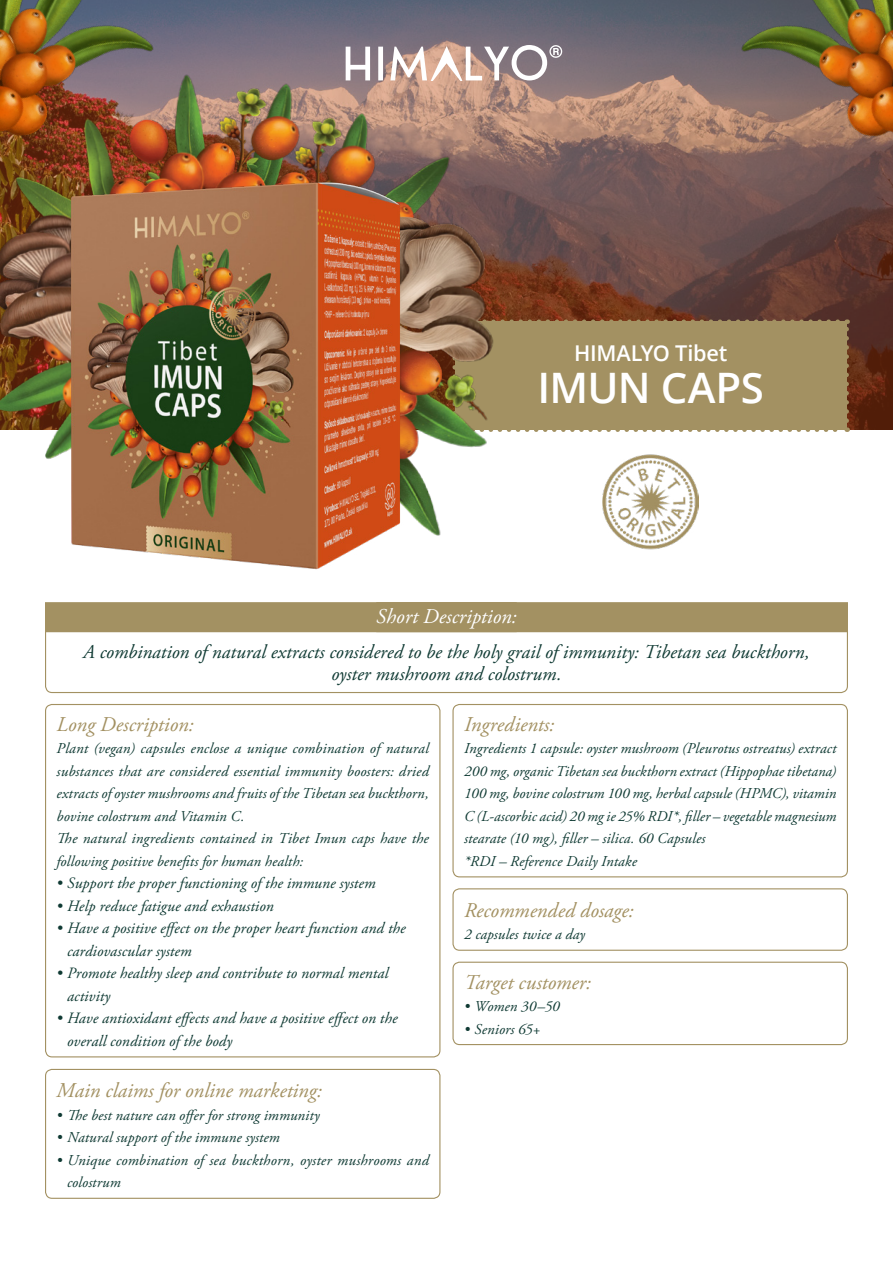
<style>
.page{position:relative;width:893px;height:1263px;background:#fff}
.page>*{position:absolute;margin:0;border:0;box-sizing:border-box;transform-origin:0 0}
.t1{font:600 42px "Open Sans";letter-spacing:-.015em;color:#fff}
.t2{font:600 21.75px "Open Sans";letter-spacing:-.01em;color:#fff}
.t3{font:italic 21px "Adobe Garamond Pro";color:#a39162}
.t4{font:italic 21px "Adobe Garamond Pro";color:#fff}
.t5{font:italic 19.5px/22.5px "Adobe Garamond Pro";color:#0f3a33;text-align:center}
.t6{font:italic 15.75px/22.5px "Adobe Garamond Pro";letter-spacing:.005em;color:#0f3a33}
.t7{font:italic 15px/22.5px "Adobe Garamond Pro";letter-spacing:.005em;color:#0f3a33}
</style>
<div class="page">
<svg style="left:200px;top:0;width:693px;height:429px;background:#735956"></svg>
<svg style="left:346px;top:45px;width:216px;height:36px"></svg>
<svg style="left:45px;top:632px;width:803px;height:62px"></svg>
<div style="left:45px;top:704px;width:395px;height:353px;border:1px solid #a39162;border-radius:7px"></div>
<div style="left:45px;top:1069px;width:395px;height:130px;border:1px solid #a39162;border-radius:7px"></div>
<div style="left:45px;top:602px;width:803px;height:30px;background:#a39162"></div>
<div style="left:455px;top:322px;width:392px;height:108px;background:#a39162"></div>
<svg style="left:506px;top:427px;width:342px;height:5px"></svg>
<svg style="left:844px;top:319px;width:5px;height:102px"></svg>
<svg style="left:505px;top:319px;width:333px;height:3px"></svg>
<div style="left:452px;top:704px;width:396px;height:173px;border:1px solid #a39162;border-radius:7px"></div>
<div style="left:452px;top:888px;width:396px;height:63px;border:1px solid #a39162;border-radius:7px"></div>
<img style="left:0;top:0;width:200px;height:62px">
<img style="left:694px;top:0;width:199px;height:173px">
<img style="left:0;top:62px;width:304px;height:368px">
<img style="left:280px;top:91px;width:225px;height:445px">
<img style="left:41px;top:180px;width:389px;height:390px">
<div style="left:452px;top:962px;width:396px;height:83px;border:1px solid #a39162;border-radius:7px"></div>
<img style="left:603px;top:454px;width:96px;height:95px">
<h2 class="t2" style="left:574px;top:338px;width:155px">HIMALYO Tibet</h2>
<h1 class="t1" style="left:537px;top:359px;width:228px">IMUN CAPS</h1>
<h3 class="t4" style="left:376px;top:604px;width:142px">Short Description:</h3>
<h3 class="t5" style="left:83px;top:641px;width:728px">A combination of natural extracts considered to be the holy grail of immunity: Tibetan sea buckthorn, oyster mushroom and colostrum.</h3>
<h3 class="t3" style="left:57px;top:711px;width:139px">Long Description:</h3>
<p class="t7" style="left:57px;top:738px;width:374px">Plant (vegan) capsules enclose a unique combination of natural substances that are considered essential immunity boosters: dried extracts of oyster mushrooms and fruits of the Tibetan sea buckthorn, bovine colostrum and Vitamin C.<br>The natural ingredients contained in Tibet Imun caps have the following positive benefits for human health:</p>
<p class="t6" style="left:57px;top:872px;width:320px">• Support the proper functioning of the immune system</p>
<p class="t6" style="left:57px;top:895px;width:218px">• Help reduce fatigue and exhaustion</p>
<p class="t6" style="left:67px;top:917px;width:340px;text-indent:-11px">• Have a positive effect on the proper heart function and the cardiovascular system</p>
<p class="t6" style="left:67px;top:962px;width:323px;text-indent:-11px">• Promote healthy sleep and contribute to normal mental activity</p>
<p class="t6" style="left:67px;top:1007px;width:332px;text-indent:-11px">• Have antioxidant effects and have a positive effect on the overall condition of the body</p>
<h3 class="t3" style="left:57px;top:1078px;width:267px">Main claims for online marketing:</h3>
<p class="t7" style="left:57px;top:1104px;width:264px">• The best nature can offer for strong immunity</p>
<p class="t7" style="left:57px;top:1126px;width:225px">• Natural support of the immune system</p>
<p class="t7" style="left:67px;top:1149px;width:363px;text-indent:-10px">• Unique combination of sea buckthorn, oyster mushrooms and colostrum</p>
<h3 class="t3" style="left:464px;top:711px;width:92px">Ingredients:</h3>
<p class="t7" style="left:464px;top:738px;width:374px">Ingredients 1 capsule: oyster mushroom (Pleurotus ostreatus) extract 200 mg, organic Tibetan sea buckthorn extract (Hippophae tibetana)<br>100 mg, bovine colostrum 100 mg, herbal capsule (HPMC), vitamin C (L-ascorbic acid) 20 mg ie 25% RDI*, filler – vegetable magnesium stearate (10 mg), filler – silica. 60 Capsules<br>*RDI – Reference Daily Intake</p>
<h3 class="t3" style="left:464px;top:897px;width:171px">Recommended dosage:</h3>
<p class="t7" style="left:464px;top:923px;width:122px">2 capsules twice a day</p>
<h3 class="t3" style="left:464px;top:969px;width:129px">Target customer:</h3>
<p class="t7" style="left:464px;top:995px;width:97px">• Women 30–50</p>
<p class="t7" style="left:464px;top:1018px;width:78px">• Seniors 65+</p>
</div>
